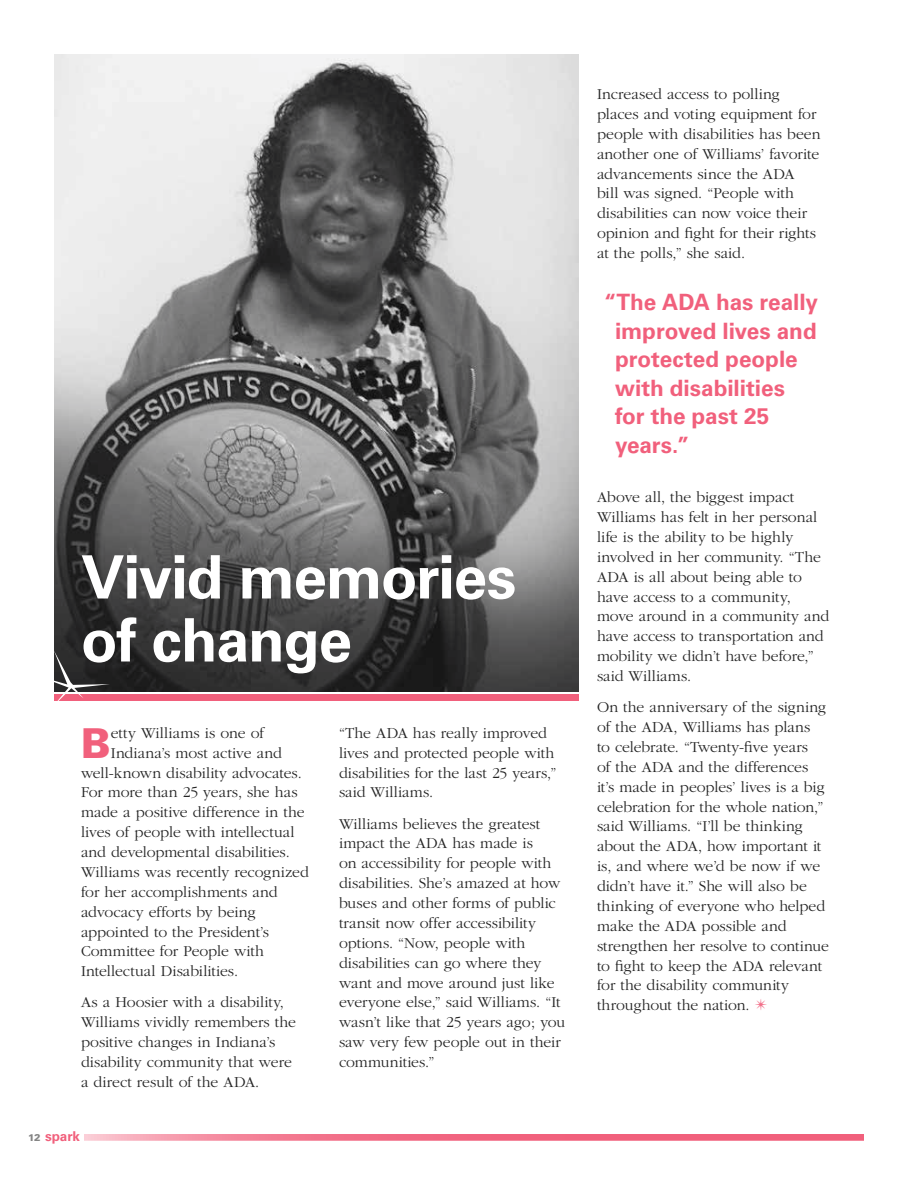
<style>
.page{position:relative;width:918px;height:1188px;background:#fff}
.page>*{position:absolute;margin:0;border:0;box-sizing:border-box;transform-origin:0 0}
.t1{font:700 60px/63px "Univers";letter-spacing:-.02em;color:#fff}
.t2{font:900 41.25px "Univers";color:#f1607c}
.t3{font:700 22.5px/28.5px "Univers";color:#f1607c}
.t4{font:300 15.75px/20px "Garamond";color:#232323}
.t5{font:700 13.5px "Univers";letter-spacing:-.005em;color:#f1607c}
.s1{font-weight:900;font-size:9.75px;color:#858585}
.s2{color:#f26f89}
</style>
<div class="page">
<img style="left:54px;top:54px;width:525px;height:638px">
<div style="left:54px;top:694px;width:525px;height:7px;background:#f1607c"></div>
<svg style="left:54px;top:650px;width:56px;height:51px"></svg>
<svg style="left:84px;top:1134px;width:780px;height:7px;background:#f2778f"></svg>
<h1 class="t1" style="left:81px;top:546px;width:437px">Vivid memories of change</h1>
<h2 class="t2" style="left:81px;top:717px;width:31px">B</h2>
<p class="t4" style="left:111px;top:723px;width:155px">etty Williams is one of</p>
<p class="t4" style="left:111px;top:743px;width:173px">Indiana’s most active and</p>
<p class="t4" style="left:81px;top:763px;width:222px">well-known disability advocates.</p>
<p class="t4" style="left:81px;top:783px;width:218px">For more than 25 years, she has</p>
<p class="t4" style="left:81px;top:803px;width:225px">made a positive difference in the</p>
<p class="t4" style="left:81px;top:823px;width:215px">lives of people with intellectual</p>
<p class="t4" style="left:81px;top:842px;width:210px">and developmental disabilities.</p>
<p class="t4" style="left:81px;top:862px;width:229px">Williams was recently recognized</p>
<p class="t4" style="left:81px;top:882px;width:198px">for her accomplishments and</p>
<p class="t4" style="left:81px;top:902px;width:176px">advocacy efforts by being</p>
<p class="t4" style="left:81px;top:922px;width:190px">appointed to the President’s</p>
<p class="t4" style="left:81px;top:942px;width:184px">Committee for People with</p>
<p class="t4" style="left:81px;top:962px;width:159px">Intellectual Disabilities.</p>
<p class="t4" style="left:81px;top:993px;width:217px">As a Hoosier with a disability,<br>Williams vividly remembers the positive changes in Indiana’s disability community that were a direct result of the ADA.</p>
<p class="t5" style="left:28px;top:1128px;width:53px"><span class="s1">12</span> spark</p>
<p class="t4" style="left:339px;top:723px;width:219px">“The ADA has really improved lives and protected people with disabilities for the last 25 years,” said Williams.</p>
<p class="t4" style="left:339px;top:814px;width:228px">Williams believes the greatest impact the ADA has made is<br>on accessibility for people with disabilities. She’s amazed at how buses and other forms of public transit now offer accessibility options. “Now, people with disabilities can go where they want and move around just like everyone else,” said Williams. “It wasn’t like that 25 years ago; you saw very few people out in their communities.”</p>
<p class="t4" style="left:597px;top:84px;width:225px">Increased access to polling places and voting equipment for people with disabilities has been another one of Williams’ favorite advancements since the ADA<br>bill was signed. “People with disabilities can now voice their opinion and fight for their rights at the polls,” she said.</p>
<h3 class="t3" style="left:615px;top:288px;width:205px;text-indent:-11px">“The ADA has really improved lives and protected people with disabilities for the past 25 years.”</h3>
<p class="t4" style="left:597px;top:487px;width:234px">Above all, the biggest impact<br>Williams has felt in her personal life is the ability to be highly involved in her community. “The<br>ADA is all about being able to have access to a community, move around in a community and have access to transportation and mobility we didn’t have before,” said Williams.</p>
<p class="t4" style="left:597px;top:697px;width:234px">On the anniversary of the signing of the ADA, Williams has plans<br>to celebrate. “Twenty-five years<br>of the ADA and the differences it’s made in peoples’ lives is a big celebration for the whole nation,” said Williams. “I’ll be thinking about the ADA, how important it is, and where we’d be now if we didn’t have it.” She will also be thinking of everyone who helped make the ADA possible and strengthen her resolve to continue to fight to keep the ADA relevant for the disability community throughout the nation. <span class="s2">✴</span></p>
</div>
